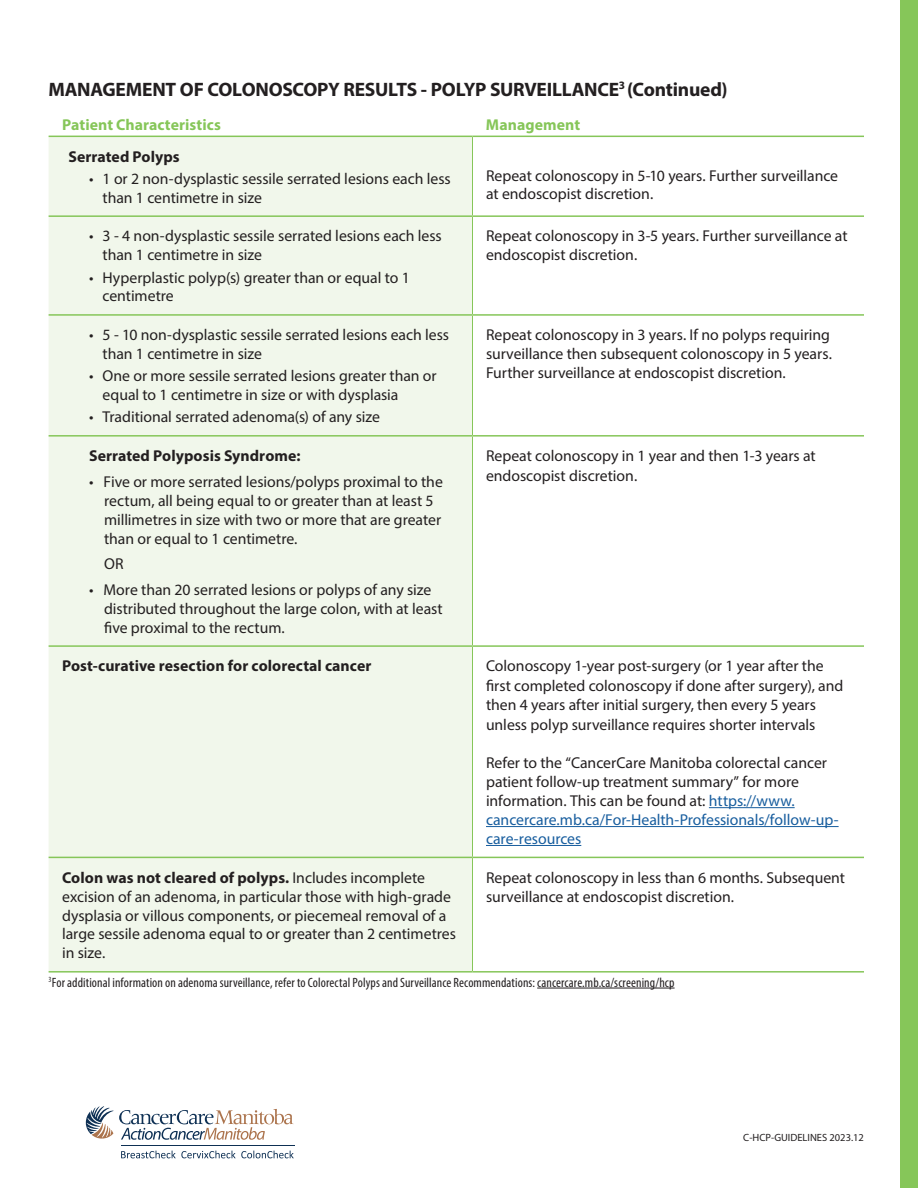
<style>
.page{position:relative;width:918px;height:1188px;background:#fff}
.page>*{position:absolute;margin:0;border:0;box-sizing:border-box;transform-origin:0 0}
.highlight{font:700 19.5px "Myriad Pro";letter-spacing:-.01em;color:#231f20}
.text{font:15.75px/18.9px "Myriad Pro";letter-spacing:-.005em;color:#231f20}
.text-2{font:700 15.75px "Myriad Pro";letter-spacing:.005em;color:#231f20}
.text-3{font:700 15.75px "Myriad Pro";letter-spacing:.005em;color:#86c659}
.text-4{font:condensed 13.5px "Myriad Pro";letter-spacing:.005em;color:#231f20}
.t1{font:10.5px "Myriad Pro";color:#231f20}
.s1{color:#175d9e}
.s2{font-weight:700}
</style>
<div class="page">
<div style="left:900px;top:0;width:18px;height:1188px;background:#86c659"></div>
<hr style="left:537px;top:988px;width:138px;height:1px;background:#231f20">
<div style="left:49px;top:137px;width:423px;height:834px;background:#f1f7eb"></div>
<hr style="left:49px;top:136px;width:424px;height:1px;background:#86c659">
<hr style="left:472px;top:136px;width:392px;height:1px;background:#86c659">
<hr style="left:472px;top:137px;width:1px;height:78px;background:#86c659">
<hr style="left:472px;top:217px;width:1px;height:97px;background:#86c659">
<hr style="left:472px;top:316px;width:1px;height:119px;background:#86c659">
<hr style="left:472px;top:437px;width:1px;height:208px;background:#86c659">
<hr style="left:472px;top:647px;width:1px;height:210px;background:#86c659">
<hr style="left:472px;top:858px;width:1px;height:113px;background:#86c659">
<hr style="left:49px;top:215px;width:424px;height:2px;background:#86c659">
<hr style="left:472px;top:215px;width:392px;height:2px;background:#86c659">
<hr style="left:49px;top:314px;width:424px;height:2px;background:#86c659">
<hr style="left:472px;top:314px;width:392px;height:2px;background:#86c659">
<hr style="left:49px;top:435px;width:424px;height:2px;background:#86c659">
<hr style="left:472px;top:435px;width:392px;height:2px;background:#86c659">
<hr style="left:49px;top:645px;width:424px;height:2px;background:#86c659">
<hr style="left:472px;top:645px;width:392px;height:2px;background:#86c659">
<hr style="left:49px;top:857px;width:424px;height:1px;background:#86c659">
<hr style="left:472px;top:857px;width:392px;height:1px;background:#86c659">
<hr style="left:49px;top:971px;width:424px;height:2px;background:#86c659">
<hr style="left:472px;top:971px;width:392px;height:2px;background:#86c659">
<hr style="left:709px;top:807px;width:86px;height:1px;background:#175d9e">
<hr style="left:486px;top:826px;width:353px;height:1px;background:#175d9e">
<hr style="left:486px;top:845px;width:95px;height:1px;background:#175d9e">
<hr style="left:121px;top:1145px;width:173px;height:1px;background:#0e3054">
<svg style="left:86px;top:1106px;width:207px;height:34px"></svg>
<svg style="left:121px;top:1151px;width:173px;height:7px"></svg>
<p class="highlight" style="left:49px;top:76px;width:681px">MANAGEMENT OF COLONOSCOPY RESULTS - POLYP SURVEILLANCE<sup>3</sup> (Continued)</p>
<p class="text-3" style="left:62px;top:115px;width:160px">Patient Characteristics</p>
<p class="text-3" style="left:486px;top:115px;width:96px">Management</p>
<p class="text-2" style="left:68px;top:146px;width:113px">Serrated Polyps</p>
<p class="text" style="left:103px;top:169px;width:350px;text-indent:-14px">• 1 or 2 non-dysplastic sessile serrated lesions each less than 1 centimetre in size</p>
<p class="text" style="left:486px;top:166px;width:354px">Repeat colonoscopy in 5-10 years. Further surveillance at endoscopist discretion.</p>
<p class="text" style="left:103px;top:227px;width:341px;text-indent:-14px">• 3 - 4 non-dysplastic sessile serrated lesions each less than 1 centimetre in size</p>
<p class="text" style="left:103px;top:268px;width:309px;text-indent:-14px">• Hyperplastic polyp(s) greater than or equal to 1 centimetre</p>
<p class="text" style="left:486px;top:227px;width:363px">Repeat colonoscopy in 3-5 years. Further surveillance at endoscopist discretion.</p>
<p class="text" style="left:103px;top:325px;width:348px;text-indent:-14px">• 5 - 10 non-dysplastic sessile serrated lesions each less than 1 centimetre in size</p>
<p class="text" style="left:103px;top:366px;width:336px;text-indent:-14px">• One or more sessile serrated lesions greater than or equal to 1 centimetre in size or with dysplasia</p>
<p class="text" style="left:89px;top:407px;width:292px">• Traditional serrated adenoma(s) of any size</p>
<p class="text-2" style="left:89px;top:446px;width:213px">Serrated Polyposis Syndrome:</p>
<p class="text" style="left:104px;top:472px;width:340px;text-indent:-15px">• Five or more serrated lesions/polyps proximal to the rectum, all being equal to or greater than at least 5 millimetres in size with two or more that are greater than or equal to 1 centimetre.</p>
<p class="text" style="left:104px;top:554px;width:21px">OR</p>
<p class="text" style="left:104px;top:580px;width:340px;text-indent:-15px">• More than 20 serrated lesions or polyps of any size distributed throughout the large colon, with at least five proximal to the rectum.</p>
<p class="text" style="left:486px;top:325px;width:347px">Repeat colonoscopy in 3 years. If no polyps requiring surveillance then subsequent colonoscopy in 5 years.<br>Further surveillance at endoscopist discretion.</p>
<p class="text" style="left:486px;top:446px;width:331px;line-height:19.5px">Repeat colonoscopy in 1 year and then 1-3 years at endoscopist discretion.</p>
<p class="text-2" style="left:62px;top:656px;width:311px">Post-curative resection for colorectal cancer</p>
<p class="text" style="left:486px;top:656px;width:359px;line-height:19.5px">Colonoscopy 1-year post-surgery (or 1 year after the first completed colonoscopy if done after surgery), and then 4 years after initial surgery, then every 5 years unless polyp surveillance requires shorter intervals</p>
<p class="text" style="left:486px;top:753px;width:354px">Refer to the “CancerCare Manitoba colorectal cancer patient follow-up treatment summary” for more information. This can be found at: <span class="s1">https://www. cancercare.mb.ca/For-Health-Professionals/follow-up&shy;care-resources</span></p>
<p class="text" style="left:62px;top:868px;width:395px"><span class="s2">Colon was not cleared of polyps.</span> Includes incomplete excision of an adenoma, in particular those with high-grade dysplasia or villous components, or piecemeal removal of a large sessile adenoma equal to or greater than 2 centimetres in size.</p>
<p class="text" style="left:486px;top:867px;width:361px;line-height:19.5px">Repeat colonoscopy in less than 6 months. Subsequent surveillance at endoscopist discretion.</p>
<p class="text-4" style="left:49px;top:974px;width:627px"><sup>3</sup>For additional information on adenoma surveillance, refer to Colorectal Polyps and Surveillance Recommendations: cancercare.mb.ca/screening/hcp</p>
<p class="t1" style="left:743px;top:1131px;width:122px">C-HCP-GUIDELINES 2023.12</p>
</div>
